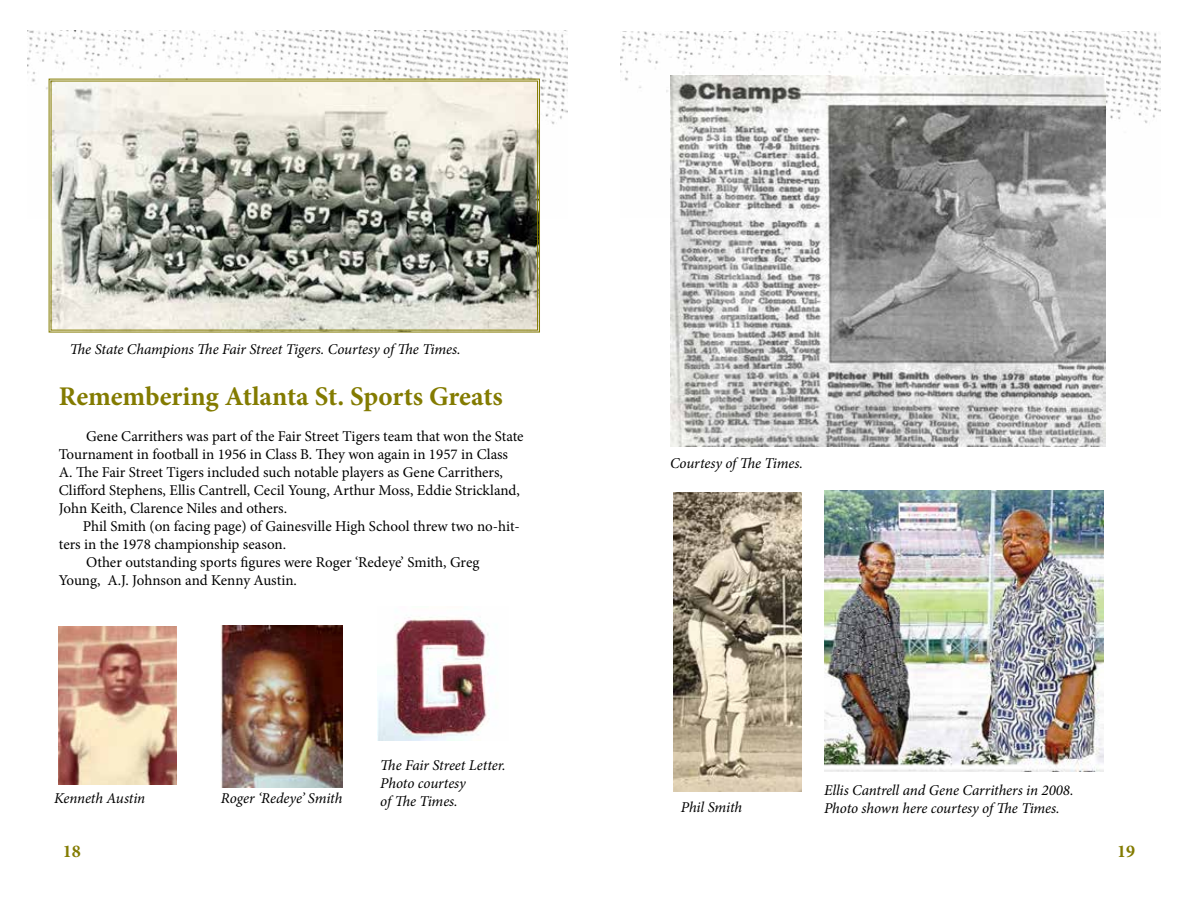
<style>
.page{position:relative;width:1188px;height:918px;background:#fff}
.page>*{position:absolute;margin:0;border:0;box-sizing:border-box;transform-origin:0 0}
.t1{font:700 27px "Minion Pro";letter-spacing:-.005em;color:#837b00}
.t2{font:700 18px "Minion Pro";color:#837b00}
.t3{font:15px/18px "Minion Pro";color:#000}
.t4{font:italic 15px/18px "Minion Pro";letter-spacing:-.01em;color:#000}
</style>
<div class="page">
<img style="left:28px;top:30px;width:540px;height:95px">
<img style="left:620px;top:31px;width:540px;height:186px">
<img style="left:670px;top:75px;width:435px;height:371px">
<img style="left:674px;top:493px;width:127px;height:298px">
<img style="left:58px;top:627px;width:118px;height:157px">
<img style="left:221px;top:625px;width:121px;height:162px">
<img style="left:824px;top:490px;width:280px;height:281px">
<svg style="left:48px;top:78px;width:492px;height:255px"></svg>
<img style="left:377px;top:617px;width:112px;height:123px">
<p class="t4" style="left:70px;top:340px;width:392px">The State Champions The Fair Street Tigers. Courtesy of The Times.</p>
<h1 class="t1" style="left:59px;top:377px;width:446px">Remembering Atlanta St. Sports Greats</h1>
<p class="t3" style="left:59px;top:427px;width:466px;text-indent:27px">Gene Carrithers was part of the Fair Street Tigers team that won the State Tournament in football in 1956 in Class B. They won again in 1957 in Class A. The Fair Street Tigers included such notable players as Gene Carrithers, Clifford Stephens, Ellis Cantrell, Cecil Young, Arthur Moss, Eddie Strickland, John Keith, Clarence Niles and others.</p>
<p class="t3" style="left:83px;top:517px;width:439px">Phil Smith (on facing page) of Gainesville High School threw two no-hit-</p>
<p class="t3" style="left:59px;top:535px;width:229px">ters in the 1978 championship season.</p>
<p class="t3" style="left:86px;top:553px;width:395px">Other outstanding sports figures were Roger ‘Redeye’ Smith, Greg</p>
<p class="t3" style="left:59px;top:571px;width:240px">Young, A.J. Johnson and Kenny Austin.</p>
<p class="t4" style="left:670px;top:454px;width:134px">Courtesy of The Times.</p>
<p class="t4" style="left:380px;top:756px;width:127px">The Fair Street Letter.<br>Photo courtesy<br>of The Times.</p>
<p class="t4" style="left:54px;top:789px;width:93px">Kenneth Austin</p>
<p class="t4" style="left:221px;top:790px;width:123px">Roger ‘Redeye’ Smith</p>
<p class="t4" style="left:824px;top:782px;width:251px">Ellis Cantrell and Gene Carrithers in 2008.<br>Photo shown here courtesy of The Times.</p>
<p class="t4" style="left:681px;top:798px;width:63px">Phil Smith</p>
<p class="t2" style="left:63px;top:839px;width:19px">18</p>
<p class="t2" style="left:1117px;top:839px;width:19px">19</p>
</div>
